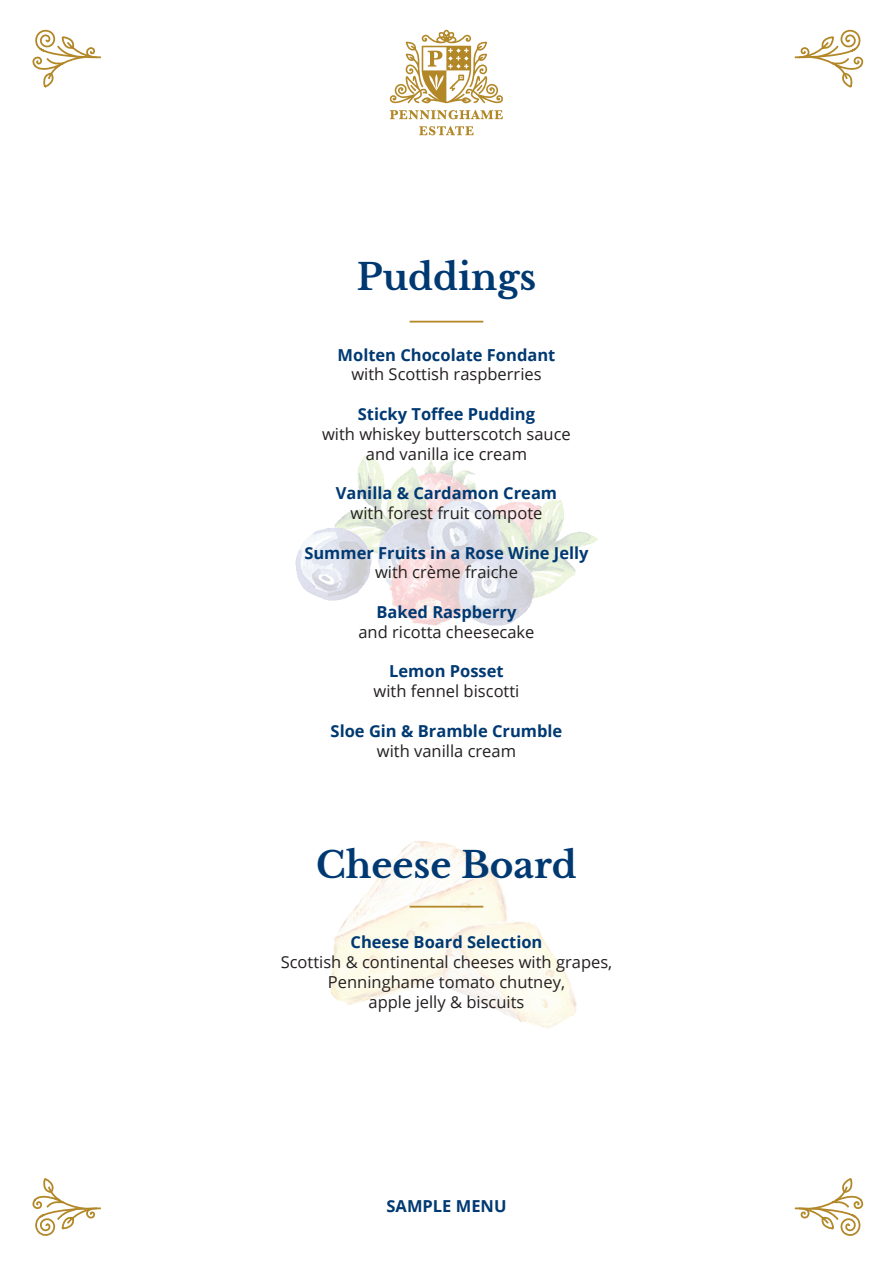
<style>
.page{position:relative;width:893px;height:1263px;background:#fff}
.page>*{position:absolute;margin:0;border:0;box-sizing:border-box;transform-origin:0 0}
.t1{font:700 36px "Libre Baskerville";color:#003972}
.t2{font:16.5px/19.8px "Open Sans";color:#231f20;text-align:center}
.t3{font:700 16.5px "Open Sans";color:#003972}
</style>
<div class="page">
<svg style="left:390px;top:110px;width:113px;height:9px"></svg>
<svg style="left:419px;top:126px;width:54px;height:9px"></svg>
<svg style="left:390px;top:30px;width:113px;height:73px"></svg>
<svg style="left:32px;top:29px;width:69px;height:59px"></svg>
<svg style="left:794px;top:29px;width:69px;height:59px"></svg>
<svg style="left:794px;top:1178px;width:69px;height:58px"></svg>
<svg style="left:32px;top:1178px;width:69px;height:58px"></svg>
<img style="left:295px;top:456px;width:303px;height:170px">
<img style="left:330px;top:841px;width:247px;height:187px">
<hr style="left:410px;top:321px;width:73px;height:1px;background:#b28727">
<hr style="left:410px;top:906px;width:73px;height:1px;background:#b28727">
<h1 class="t1" style="left:357px;top:255px;width:181px">Puddings</h1>
<p class="t3" style="left:338px;top:343px;width:219px">Molten Chocolate Fondant</p>
<p class="t2" style="left:351px;top:364px;width:192px">with Scottish raspberries</p>
<p class="t3" style="left:358px;top:402px;width:179px">Sticky Toffee Pudding</p>
<p class="t2" style="left:322px;top:423px;width:250px">with whiskey butterscotch sauce and vanilla ice cream</p>
<p class="t3" style="left:336px;top:482px;width:223px">Vanilla &amp; Cardamon Cream</p>
<p class="t2" style="left:351px;top:503px;width:193px">with forest fruit compote</p>
<p class="t3" style="left:304px;top:541px;width:286px">Summer Fruits in a Rose Wine Jelly</p>
<p class="t2" style="left:375px;top:562px;width:144px">with crème fraiche</p>
<p class="t3" style="left:377px;top:600px;width:141px">Baked Raspberry</p>
<p class="t2" style="left:358px;top:621px;width:178px">and ricotta cheesecake</p>
<p class="t3" style="left:389px;top:660px;width:116px">Lemon Posset</p>
<p class="t2" style="left:374px;top:681px;width:147px">with fennel biscotti</p>
<p class="t3" style="left:331px;top:719px;width:233px">Sloe Gin &amp; Bramble Crumble</p>
<p class="t2" style="left:377px;top:740px;width:141px">with vanilla cream</p>
<h1 class="t1" style="left:316px;top:843px;width:262px">Cheese Board</h1>
<p class="t3" style="left:350px;top:930px;width:193px">Cheese Board Selection</p>
<p class="t2" style="left:281px;top:951px;width:333px">Scottish &amp; continental cheeses with grapes,<br>Penninghame tomato chutney,<br>apple jelly &amp; biscuits</p>
<p class="t3" style="left:386px;top:1194px;width:121px">SAMPLE MENU</p>
</div>
